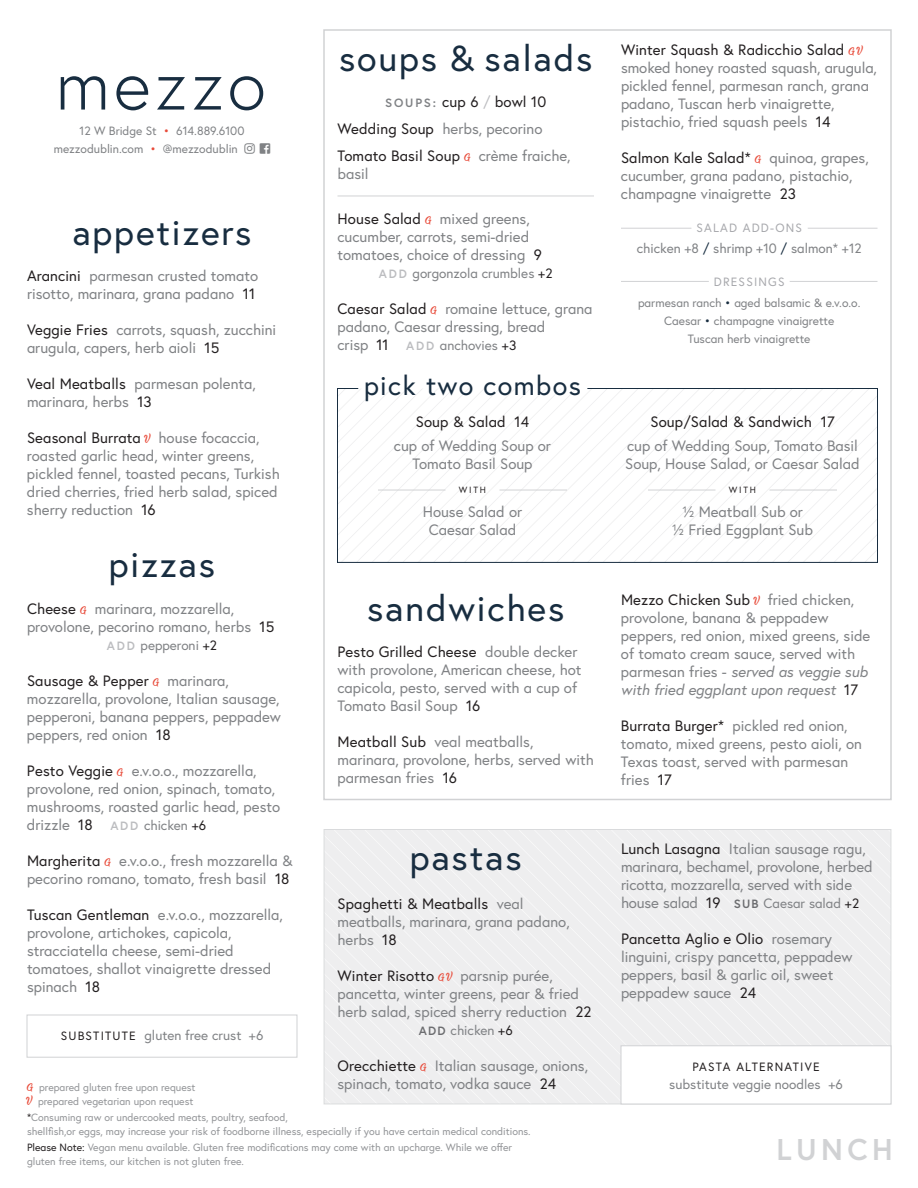
<style>
.page{position:relative;width:918px;height:1188px;background:#fff}
.page>*{position:absolute;margin:0;border:0;box-sizing:border-box;transform-origin:0 0}
.t1{font:36px "Europa";letter-spacing:.05em;color:#182d40}
.t2{font:700 30px "Europa";letter-spacing:.15em;color:#d1d2d4}
.t3{font:27px "Europa";letter-spacing:.05em;color:#182d40}
.t4{font:15px/18px "Europa";color:#808285}
.t5{font:15px/27px "Europa";letter-spacing:.01em;color:#231f20}
.t6{font:13.5px "Europa";color:#808285}
.t7{font:12px/18px "Europa";color:#808285;text-align:center}
.t8{font:12px "Europa";letter-spacing:.1em;color:#231f20}
.t9{font:12px "Europa";letter-spacing:.1em;color:#a8a9ad}
.t10{font:10.5px/13.5px "Europa";color:#939598}
.t11{font:9px "Europa";letter-spacing:.2em;color:#231f20}
.s1{color:#e84b3a}
.s2{color:#231f20}
.s3{font-weight:700;font-size:12px;color:#808285}
.s4{color:#bcbdc0}
.s5{color:#808285}
.s6{font-family:"Trade Mark Demo";font-size:9px;color:#e84b3a}
.s7{font-weight:700;font-size:12px;color:#bcbdc0}
.s8{font-size:15px}
.s9{font-size:15px;color:#231f20}
.s10{font-size:13.5px}
.s11{font-size:13.5px;color:#231f20}
.s12{font-size:12px;color:#231f20}
.s13{font-weight:700;font-size:12px;color:#6c6d70}
.s14{color:#182d40}
.s15{color:#a8a9ad}
.s16{font-style:italic}
</style>
<div class="page">
<div style="left:27px;top:1015px;width:270px;height:43px;border:1px solid #d1d2d4"></div>
<svg style="left:61px;top:76px;width:44px;height:34px"></svg>
<svg style="left:116px;top:76px;width:32px;height:34px"></svg>
<svg style="left:157px;top:77px;width:28px;height:33px"></svg>
<svg style="left:194px;top:77px;width:28px;height:33px"></svg>
<svg style="left:230px;top:76px;width:33px;height:34px"></svg>
<hr style="left:621px;top:281px;width:88px;height:1px;background:#d1d2d4">
<hr style="left:790px;top:281px;width:88px;height:1px;background:#d1d2d4">
<hr style="left:621px;top:228px;width:70px;height:1px;background:#d1d2d4">
<hr style="left:808px;top:228px;width:70px;height:1px;background:#d1d2d4">
<hr style="left:338px;top:196px;width:256px;height:1px;background:#d1d2d4">
<svg style="left:337px;top:388px;width:541px;height:175px"></svg>
<hr style="left:378px;top:490px;width:68px;height:1px;background:#d1d2d4">
<hr style="left:500px;top:490px;width:67px;height:1px;background:#d1d2d4">
<hr style="left:770px;top:490px;width:67px;height:1px;background:#d1d2d4">
<hr style="left:648px;top:490px;width:68px;height:1px;background:#d1d2d4">
<div style="left:324px;top:829px;width:567px;height:275px;background:#eeeeef;border:1px solid #d1d2d4"></div>
<div style="left:621px;top:1045px;width:270px;height:59px;background:#fff;border:1px solid #d1d2d4"></div>
<p class="t7" style="left:54px;top:121px;width:192px;text-align:left;text-indent:26px">12 W Bridge St <span class="s1">•</span> 614.889.6100 mezzodublin.com <span class="s1">•</span> @mezzodublin</p>
<h1 class="t1" style="left:72px;top:209px;width:181px">appetizers</h1>
<p class="t4" style="left:27px;top:267px;width:233px"><span class="s2">Arancini</span> parmesan crusted tomato risotto, marinara, grana padano <span class="s2">11</span></p>
<p class="t4" style="left:27px;top:321px;width:251px"><span class="s2">Veggie Fries</span> carrots, squash, zucchini arugula, capers, herb aioli <span class="s2">15</span></p>
<p class="t4" style="left:27px;top:375px;width:230px"><span class="s2">Veal Meatballs</span> parmesan polenta, marinara, herbs <span class="s2">13</span></p>
<p class="t4" style="left:27px;top:429px;width:254px"><span class="s2">Seasonal Burrata</span> house focaccia, roasted garlic head, winter greens, pickled fennel, toasted pecans, Turkish dried cherries, fried herb salad, spiced sherry reduction <span class="s2">16</span></p>
<h1 class="t1" style="left:339px;top:35px;width:255px">soups &amp; salads</h1>
<p class="t5" style="left:338px;top:88px;width:235px;text-indent:48px"><span class="s3">SOUPS:</span> cup 6 <span class="s4">/</span> bowl 10<br>Wedding Soup <span class="s5">herbs, pecorino<br></span>Tomato Basil Soup <span class="s6">G</span> <span class="s5">crème fraiche,</span></p>
<p class="t4" style="left:337px;top:164px;width:33px">basil</p>
<p class="t4" style="left:337px;top:209px;width:206px"><span class="s2">House Salad</span> <span class="s6">G</span> mixed greens, cucumber, carrots, semi-dried tomatoes, choice of dressing <span class="s2">9</span></p>
<p class="t6" style="left:379px;top:264px;width:175px"><span class="s7">ADD</span> gorgonzola crumbles <span class="s2">+2</span></p>
<p class="t4" style="left:338px;top:299px;width:257px"><span class="s2">Caesar Salad</span> <span class="s6">G</span> romaine lettuce, grana padano, Caesar dressing, bread</p>
<p class="t6" style="left:338px;top:336px;width:180px"><span class="s8">crisp</span> <span class="s9">11</span> <span class="s7">ADD</span> anchovies <span class="s2">+3</span></p>
<h3 class="t3" style="left:364px;top:368px;width:218px">pick two combos</h3>
<p class="t5" style="left:416px;top:408px;width:115px">Soup &amp; Salad 14</p>
<p class="t4" style="left:394px;top:436px;width:159px;text-align:center">cup of Wedding Soup or<br>Tomato Basil Soup</p>
<p class="t11" style="left:459px;top:484px;width:29px">WITH</p>
<p class="t4" style="left:423px;top:502px;width:101px;text-align:center">House Salad or<br>Caesar Salad</p>
<h1 class="t1" style="left:109px;top:542px;width:108px">pizzas</h1>
<p class="t4" style="left:27px;top:600px;width:249px"><span class="s2">Cheese</span> <span class="s6">G</span> marinara, mozzarella, provolone, pecorino romano, herbs <span class="s2">15</span></p>
<p class="t6" style="left:107px;top:637px;width:112px"><span class="s7">ADD</span> pepperoni <span class="s2">+2</span></p>
<p class="t4" style="left:27px;top:672px;width:256px"><span class="s2">Sausage &amp; Pepper</span> <span class="s6">G</span> marinara, mozzarella, provolone, Italian sausage, pepperoni, banana peppers, peppadew peppers, red onion <span class="s2">18</span></p>
<p class="t4" style="left:27px;top:762px;width:255px"><span class="s2">Pesto Veggie</span> <span class="s6">G</span> e.v.o.o., mozzarella, provolone, red onion, spinach, tomato, mushrooms, roasted garlic head, pesto drizzle <span class="s2">18</span> <span class="s7">ADD</span> <span class="s10">chicken</span> <span class="s11">+6</span></p>
<p class="t4" style="left:27px;top:852px;width:267px"><span class="s2">Margherita</span> <span class="s6">G</span> e.v.o.o., fresh mozzarella &amp; pecorino romano, tomato, fresh basil <span class="s2">18</span></p>
<p class="t4" style="left:27px;top:906px;width:258px"><span class="s2">Tuscan Gentleman</span> e.v.o.o., mozzarella, provolone, artichokes, capicola, stracciatella cheese, semi-dried tomatoes, shallot vinaigrette dressed spinach <span class="s2">18</span></p>
<p class="t6" style="left:61px;top:1026px;width:204px"><span class="s12">SUBSTITUTE</span> gluten free crust +6</p>
<h1 class="t1" style="left:367px;top:585px;width:199px">sandwiches</h1>
<p class="t4" style="left:338px;top:642px;width:246px"><span class="s2">Pesto Grilled Cheese</span> double decker with provolone, American cheese, hot capicola, pesto, served with a cup of<br>Tomato Basil Soup <span class="s2">16</span></p>
<p class="t4" style="left:338px;top:732px;width:258px"><span class="s2">Meatball Sub</span> veal meatballs, marinara, provolone, herbs, served with parmesan fries <span class="s2">16</span></p>
<h1 class="t1" style="left:410px;top:835px;width:114px">pastas</h1>
<p class="t4" style="left:338px;top:895px;width:234px"><span class="s2">Spaghetti &amp; Meatballs</span> veal meatballs, marinara, grana padano, herbs <span class="s2">18</span></p>
<p class="t4" style="left:338px;top:967px;width:256px"><span class="s2">Winter Risotto</span> <span class="s6">G</span> parsnip purée, pancetta, winter greens, pear &amp; fried herb salad, spiced sherry reduction <span class="s2">22</span></p>
<p class="t6" style="left:419px;top:1022px;width:96px"><span class="s13">ADD</span> chicken <span class="s2">+6</span></p>
<p class="t4" style="left:338px;top:1057px;width:252px"><span class="s2">Orecchiette</span> <span class="s6">G</span> Italian sausage, onions, spinach, tomato, vodka sauce <span class="s2">24</span></p>
<p class="t10" style="left:27px;top:1081px;width:170px;text-align:right"><span class="s6">G</span> prepared gluten free upon request prepared vegetarian upon request</p>
<p class="t10" style="left:27px;top:1111px;width:505px"><span class="s2">*</span>Consuming raw or undercooked meats, poultry, seafood,<br>shellfish,or eggs, may increase your risk of foodborne illness, especially if you have certain medical conditions.</p>
<p class="t10" style="left:27px;top:1141px;width:487px"><span class="s2">Please Note:</span> Vegan menu available. Gluten free modifications may come with an upcharge. While we offer gluten free items, our kitchen is not gluten free.</p>
<p class="t4" style="left:621px;top:40px;width:258px"><span class="s2">Winter Squash &amp; Radicchio Salad</span> <span class="s6">G </span>smoked honey roasted squash, arugula, pickled fennel, parmesan ranch, grana padano, Tuscan herb vinaigrette, pistachio, fried squash peels <span class="s2">14</span></p>
<p class="t4" style="left:621px;top:148px;width:249px"><span class="s2">Salmon Kale Salad*</span> <span class="s6">G</span> quinoa, grapes, cucumber, grana padano, pistachio, champagne vinaigrette <span class="s2">23</span></p>
<p class="t9" style="left:697px;top:220px;width:107px">SALAD ADD-ONS</p>
<p class="t6" style="left:637px;top:239px;width:226px">chicken +8 <span class="s14">/</span> shrimp +10 <span class="s14">/</span> salmon* +12</p>
<p class="t7" style="left:638px;top:271px;width:224px;line-height:21px"><span class="s15">DRESSINGS<br></span>parmesan ranch <span class="s14">•</span> aged balsamic &amp; e.v.o.o.</p>
<p class="t7" style="left:664px;top:311px;width:172px">Caesar <span class="s14">•</span> champagne vinaigrette<br>Tuscan herb vinaigrette</p>
<p class="t5" style="left:650px;top:408px;width:186px">Soup/Salad &amp; Sandwich 17</p>
<p class="t4" style="left:625px;top:436px;width:236px">cup of Wedding Soup, Tomato Basil<br>Soup, House Salad, or Caesar Salad</p>
<p class="t11" style="left:729px;top:484px;width:29px">WITH</p>
<p class="t4" style="left:672px;top:502px;width:143px;text-align:center">½ Meatball Sub or<br>½ Fried Eggplant Sub</p>
<p class="t4" style="left:621px;top:591px;width:251px"><span class="s2">Mezzo Chicken Sub</span> fried chicken, provolone, banana &amp; peppadew peppers, red onion, mixed greens, side of tomato cream sauce, served with parmesan fries - <span class="s16">served as veggie sub with fried eggplant upon request</span> <span class="s2">17</span></p>
<p class="t4" style="left:621px;top:717px;width:243px"><span class="s2">Burrata Burger*</span> pickled red onion, tomato, mixed greens, pesto aioli, on<br>Texas toast, served with parmesan fries <span class="s2">17</span></p>
<p class="t4" style="left:621px;top:840px;width:253px"><span class="s2">Lunch Lasagna</span> Italian sausage ragu, marinara, bechamel, provolone, herbed ricotta, mozzarella, served with side</p>
<p class="t6" style="left:621px;top:895px;width:240px"><span class="s8">house salad</span> <span class="s9">19</span> <span class="s13">SUB</span> Caesar salad <span class="s2">+2</span></p>
<p class="t4" style="left:621px;top:930px;width:233px"><span class="s2">Pancetta Aglio e Olio</span> rosemary linguini, crispy pancetta, peppadew peppers, basil &amp; garlic oil, sweet peppadew sauce <span class="s2">24</span></p>
<p class="t8" style="left:692px;top:1059px;width:129px">PASTA ALTERNATIVE</p>
<p class="t6" style="left:669px;top:1076px;width:175px">substitute veggie noodles +6</p>
<h2 class="t2" style="left:777px;top:1129px;width:118px">LUNCH</h2>
</div>
